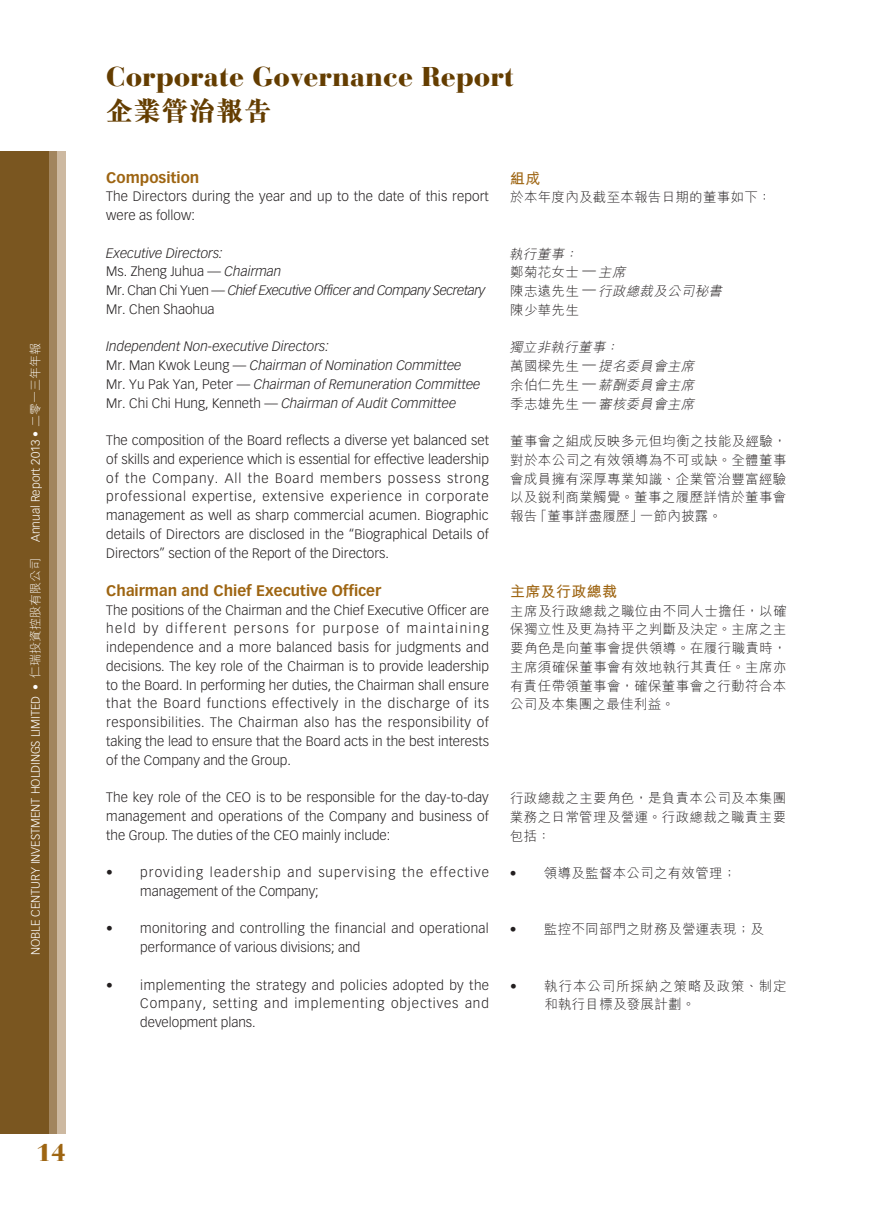
<style>
.page{position:relative;width:893px;height:1212px;background:#fff}
.page>*{position:absolute;margin:0;border:0;box-sizing:border-box;transform-origin:0 0}
.t1{font:900 27px "Bauer Bodoni Std";color:#643d00}
.t2{font:800 27px "M Sung HK";letter-spacing:.02em;color:#643d00}
.t3{font:900 24.3px "Bauer Bodoni Std";color:#9e6512}
.t4{font:700 15px "Vectora LT Std";color:#9e6512}
.t5{font:700 15px "M Hei HK";letter-spacing:.02em;color:#9e6512}
.t6{font:300 13.5px/18.8px "Vectora LT Std";color:#231f20;text-align:justify}
.t7{font:300 13.5px/18.8px "M Hei HK";letter-spacing:.025em;color:#231f20;text-align:justify}
.t8{font:italic 300 13.5px/18.8px "Vectora LT Std";color:#231f20}
.t9{font:italic 300 13.5px/18.8px "Vectora LT Std";letter-spacing:-.03em;color:#231f20}
.t10{font:300 13.5px/18.8px "Vectora LT Std";letter-spacing:.025em;color:#231f20}
.t11{font:italic 300 13.5px/18.8px "M Hei HK";color:#231f20}
.t12{font:300 13.5px/18.8px "Vectora LT Std";letter-spacing:.08em;color:#231f20}
.t13{font:300 13.5px/18.8px "M Hei HK";letter-spacing:.065em;color:#231f20}
.t14{font:300 12px "Vectora LT Std";color:#fff}
.s1{font-family:"M Hei HK"}
.s2{font-style:normal}
.s3{font-family:"Vectora LT Std";font-style:normal}
.s4{font-family:"Vectora LT Std"}
</style>
<div class="page">
<div style="left:38px;top:151px;width:27px;height:982px;background:#cdb9a1"></div>
<div style="left:30px;top:151px;width:27px;height:982px;background:#a2855e"></div>
<div style="left:0;top:151px;width:48px;height:982px;background:#7a5620"></div>
<p class="t14" style="left:29px;top:542px;width:200px;rotate:-90deg">Annual Report 2013 • <span class="s1">二零一三年年報</span></p>
<p class="t14" style="left:29px;top:955px;width:399px;rotate:-90deg">NOBLE CENTURY INVESTMENT HOLDINGS LIMITED • <span class="s1">仁瑞投資控股有限公司</span></p>
<h1 class="t1" style="left:106px;top:60px;width:410px">Corporate Governance Report</h1>
<h1 class="t2" style="left:106px;top:97px;width:166px">企業管治報告</h1>
<p class="t4" style="left:106px;top:168px;width:95px">Composition</p>
<p class="t6" style="left:106px;top:187px;width:384px">The Directors during the year and up to the date of this report were as follow:</p>
<p class="t9" style="left:106px;top:243px;width:380px">Executive Directors:<br><span class="s2">Ms. Zheng Juhua —</span> Chairman<br><span class="s2">Mr. Chan Chi Yuen —</span> Chief Executive Officer and Company Secretary<br><span class="s2">Mr. Chen Shaohua</span></p>
<p class="t8" style="left:106px;top:337px;width:376px">Independent Non-executive Directors:<br><span class="s2">Mr. Man Kwok Leung —</span> Chairman of Nomination Committee <span class="s2">Mr. Yu Pak Yan, Peter —</span> Chairman of Remuneration Committee <span class="s2">Mr. Chi Chi Hung, Kenneth —</span> Chairman of Audit Committee</p>
<p class="t6" style="left:106px;top:431px;width:384px">The composition of the Board reflects a diverse yet balanced set of skills and experience which is essential for effective leadership of the Company. All the Board members possess strong professional expertise, extensive experience in corporate management as well as sharp commercial acumen. Biographic details of Directors are disclosed in the “Biographical Details of Directors” section of the Report of the Directors.</p>
<p class="t4" style="left:106px;top:581px;width:276px">Chairman and Chief Executive Officer</p>
<p class="t6" style="left:106px;top:601px;width:384px">The positions of the Chairman and the Chief Executive Officer are held by different persons for purpose of maintaining independence and a more balanced basis for judgments and decisions. The key role of the Chairman is to provide leadership to the Board. In performing her duties, the Chairman shall ensure that the Board functions effectively in the discharge of its responsibilities. The Chairman also has the responsibility of taking the lead to ensure that the Board acts in the best interests of the Company and the Group.</p>
<p class="t6" style="left:106px;top:788px;width:384px">The key role of the CEO is to be responsible for the day-to-day management and operations of the Company and business of the Group. The duties of the CEO mainly include:</p>
<p class="t12" style="left:140px;top:863px;width:350px;text-indent:-34px">• providing leadership and supervising the effective management of the Company;</p>
<p class="t10" style="left:140px;top:919px;width:350px;text-indent:-34px">• monitoring and controlling the financial and operational performance of various divisions; and</p>
<p class="t6" style="left:140px;top:976px;width:350px;text-indent:-34px">• implementing the strategy and policies adopted by the Company, setting and implementing objectives and development plans.</p>
<p class="t5" style="left:510px;top:167px;width:32px">組成</p>
<p class="t7" style="left:510px;top:188px;width:263px">於本年度內及截至本報告日期的董事如下：</p>
<p class="t11" style="left:509px;top:244px;width:217px">執行董事：<br><span class="s2">鄭菊花女士</span> <span class="s3">—</span> 主席<br><span class="s2">陳志遠先生</span> <span class="s3">—</span> 行政總裁及公司秘書<span class="s2">陳少華先生</span></p>
<p class="t11" style="left:509px;top:338px;width:190px">獨立非執行董事：<br><span class="s2">萬國樑先生</span> <span class="s3">—</span> 提名委員會主席<span class="s2">余伯仁先生</span> <span class="s3">—</span> 薪酬委員會主席<span class="s2">季志雄先生</span> <span class="s3">—</span> 審核委員會主席</p>
<p class="t7" style="left:510px;top:431px;width:278px">董事會之組成反映多元但均衡之技能及經驗，對於本公司之有效領導為不可或缺。全體董事會成員擁有深厚專業知識、企業管治豐富經驗以及銳利商業觸覺。董事之履歷詳情於董事會報告「董事詳盡履歷」一節內披露。</p>
<p class="t5" style="left:510px;top:580px;width:108px">主席及行政總裁</p>
<p class="t7" style="left:510px;top:601px;width:278px">主席及行政總裁之職位由不同人士擔任，以確保獨立性及更為持平之判斷及決定。主席之主要角色是向董事會提供領導。在履行職責時，主席須確保董事會有效地執行其責任。主席亦有責任帶領董事會，確保董事會之行動符合本公司及本集團之最佳利益。</p>
<p class="t7" style="left:510px;top:788px;width:278px">行政總裁之主要角色，是負責本公司及本集團業務之日常管理及營運。行政總裁之職責主要包括：</p>
<p class="t7" style="left:510px;top:863px;width:228px"><span class="s4">•</span> 領導及監督本公司之有效管理；</p>
<p class="t7" style="left:510px;top:920px;width:255px"><span class="s4">•</span> 監控不同部門之財務及營運表現；及</p>
<p class="t13" style="left:544px;top:976px;width:244px;text-indent:-34px"><span class="s4">•</span> 執行本公司所採納之策略及政策、制定和執行目標及發展計劃。</p>
<h2 class="t3" style="left:36px;top:1138px;width:31px">14</h2>
</div>
